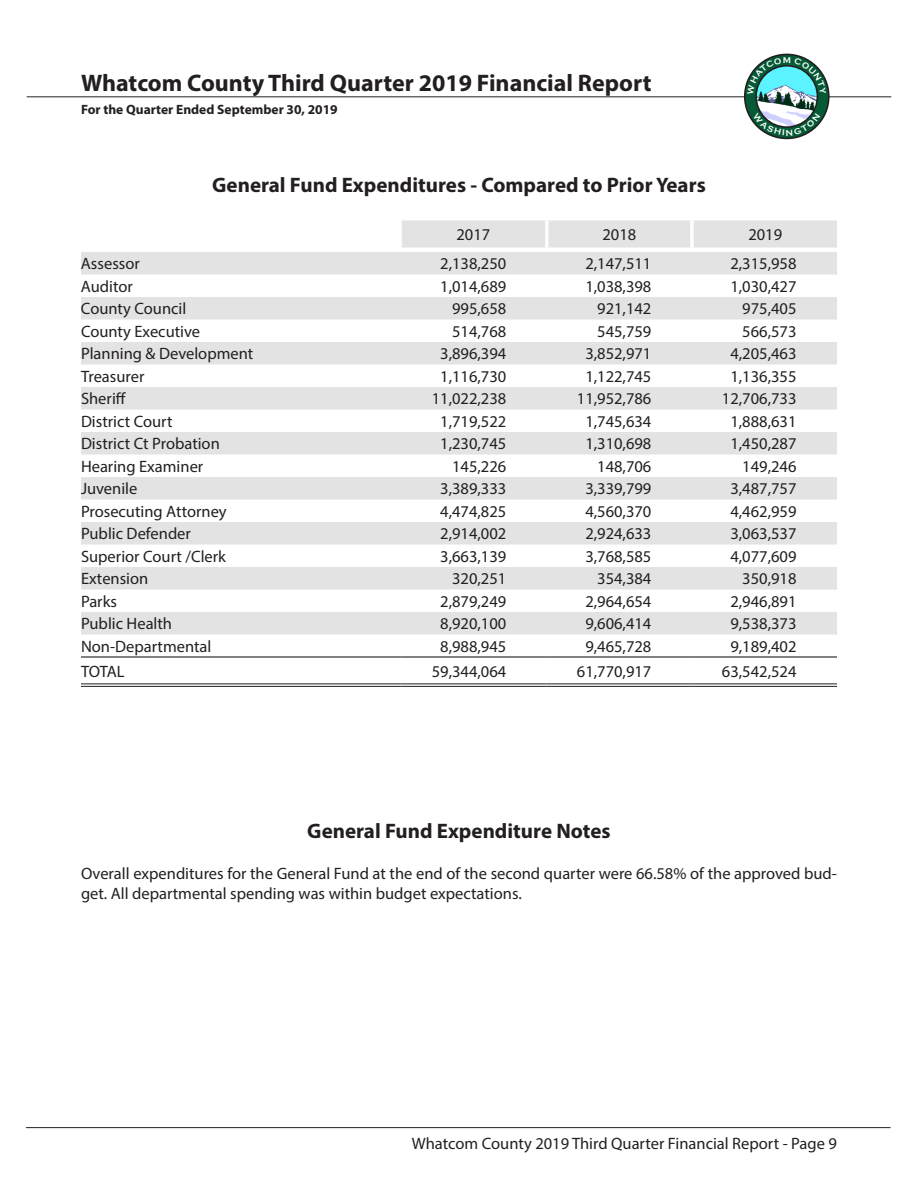
<style>
.page{position:relative;width:918px;height:1188px;background:#fff}
.page>*{position:absolute;margin:0;border:0;box-sizing:border-box;transform-origin:0 0}
.t1{font:700 24px "Myriad Pro";color:#231f20}
.Qtrly_Section_Title{font:700 21px "Myriad Pro";color:#231f20}
.Body_Text1{font:16.5px/19.8px "Myriad Pro";color:#231f20}
.t2{font:700 13.5px "Myriad Pro";color:#231f20}
</style>
<div class="page">
<hr style="left:27px;top:96px;width:864px;height:1px;background:#231f20">
<hr style="left:26px;top:1127px;width:865px;height:1px;background:#231f20">
<svg style="left:745px;top:54px;width:84px;height:84px"></svg>
<div style="left:744px;top:54px;width:86px;height:85px;border:2px solid #231f20;border-radius:50%"></div>
<img style="left:756px;top:66px;width:61px;height:61px;border-radius:31px">
<svg style="left:81px;top:634px;width:756px;height:50px"></svg>
<svg style="left:81px;top:220px;width:756px;height:414px;fill:#e3e3e3"></svg>
<hr style="left:81px;top:656px;width:321px;height:2px;background:#231f20">
<hr style="left:402px;top:656px;width:145px;height:2px;background:#231f20">
<hr style="left:547px;top:656px;width:145px;height:2px;background:#231f20">
<hr style="left:692px;top:656px;width:145px;height:2px;background:#231f20">
<hr style="left:81px;top:684px;width:321px;height:1px;background:#231f20">
<hr style="left:81px;top:686px;width:321px;height:1px;background:#231f20">
<hr style="left:402px;top:684px;width:145px;height:1px;background:#231f20">
<hr style="left:402px;top:686px;width:145px;height:1px;background:#231f20">
<hr style="left:547px;top:684px;width:145px;height:1px;background:#231f20">
<hr style="left:547px;top:686px;width:145px;height:1px;background:#231f20">
<hr style="left:692px;top:684px;width:145px;height:1px;background:#231f20">
<hr style="left:692px;top:686px;width:145px;height:1px;background:#231f20">
<hr style="left:545px;top:220px;width:4px;height:28px;background:#fff">
<hr style="left:690px;top:220px;width:4px;height:28px;background:#f8f8f8">
<svg style="left:747px;top:57px;width:79px;height:38px"></svg>
<svg style="left:753px;top:105px;width:69px;height:35px"></svg>
<h1 class="t1" style="left:81px;top:67px;width:572px">Whatcom County Third Quarter 2019 Financial Report</h1>
<p class="t2" style="left:81px;top:100px;width:258px">For the Quarter Ended September 30, 2019</p>
<p class="Qtrly_Section_Title" style="left:212px;top:171px;width:495px">General Fund Expenditures - Compared to Prior Years</p>
<p class="Body_Text1" style="left:457px;top:224px;width:35px">2017</p>
<p class="Body_Text1" style="left:602px;top:224px;width:35px">2018</p>
<p class="Body_Text1" style="left:748px;top:224px;width:35px">2019</p>
<p class="Body_Text1" style="left:81px;top:254px;width:60px">Assessor</p>
<p class="Body_Text1" style="left:440px;top:254px;width:68px">2,138,250</p>
<p class="Body_Text1" style="left:585px;top:254px;width:68px">2,147,511</p>
<p class="Body_Text1" style="left:730px;top:254px;width:68px">2,315,958</p>
<p class="Body_Text1" style="left:81px;top:276px;width:53px">Auditor</p>
<p class="Body_Text1" style="left:440px;top:276px;width:68px">1,014,689</p>
<p class="Body_Text1" style="left:585px;top:276px;width:68px">1,038,398</p>
<p class="Body_Text1" style="left:730px;top:276px;width:68px">1,030,427</p>
<p class="Body_Text1" style="left:81px;top:299px;width:107px">County Council</p>
<p class="Body_Text1" style="left:452px;top:299px;width:56px">995,658</p>
<p class="Body_Text1" style="left:597px;top:299px;width:56px">921,142</p>
<p class="Body_Text1" style="left:742px;top:299px;width:56px">975,405</p>
<p class="Body_Text1" style="left:81px;top:321px;width:121px">County Executive</p>
<p class="Body_Text1" style="left:452px;top:321px;width:56px">514,768</p>
<p class="Body_Text1" style="left:597px;top:321px;width:56px">545,759</p>
<p class="Body_Text1" style="left:742px;top:321px;width:56px">566,573</p>
<p class="Body_Text1" style="left:81px;top:344px;width:174px">Planning &amp; Development</p>
<p class="Body_Text1" style="left:440px;top:344px;width:68px">3,896,394</p>
<p class="Body_Text1" style="left:585px;top:344px;width:68px">3,852,971</p>
<p class="Body_Text1" style="left:730px;top:344px;width:68px">4,205,463</p>
<p class="Body_Text1" style="left:81px;top:366px;width:65px">Treasurer</p>
<p class="Body_Text1" style="left:440px;top:366px;width:68px">1,116,730</p>
<p class="Body_Text1" style="left:585px;top:366px;width:68px">1,122,745</p>
<p class="Body_Text1" style="left:730px;top:366px;width:68px">1,136,355</p>
<p class="Body_Text1" style="left:81px;top:389px;width:47px">Sheriff</p>
<p class="Body_Text1" style="left:432px;top:389px;width:76px">11,022,238</p>
<p class="Body_Text1" style="left:577px;top:389px;width:76px">11,952,786</p>
<p class="Body_Text1" style="left:722px;top:389px;width:76px">12,706,733</p>
<p class="Body_Text1" style="left:81px;top:411px;width:93px">District Court</p>
<p class="Body_Text1" style="left:440px;top:411px;width:68px">1,719,522</p>
<p class="Body_Text1" style="left:585px;top:411px;width:68px">1,745,634</p>
<p class="Body_Text1" style="left:730px;top:411px;width:68px">1,888,631</p>
<p class="Body_Text1" style="left:81px;top:434px;width:140px">District Ct Probation</p>
<p class="Body_Text1" style="left:440px;top:434px;width:68px">1,230,745</p>
<p class="Body_Text1" style="left:585px;top:434px;width:68px">1,310,698</p>
<p class="Body_Text1" style="left:730px;top:434px;width:68px">1,450,287</p>
<p class="Body_Text1" style="left:81px;top:456px;width:124px">Hearing Examiner</p>
<p class="Body_Text1" style="left:452px;top:456px;width:56px">145,226</p>
<p class="Body_Text1" style="left:597px;top:456px;width:56px">148,706</p>
<p class="Body_Text1" style="left:742px;top:456px;width:56px">149,246</p>
<p class="Body_Text1" style="left:81px;top:479px;width:58px">Juvenile</p>
<p class="Body_Text1" style="left:440px;top:479px;width:68px">3,389,333</p>
<p class="Body_Text1" style="left:585px;top:479px;width:68px">3,339,799</p>
<p class="Body_Text1" style="left:730px;top:479px;width:68px">3,487,757</p>
<p class="Body_Text1" style="left:81px;top:501px;width:147px">Prosecuting Attorney</p>
<p class="Body_Text1" style="left:440px;top:501px;width:68px">4,474,825</p>
<p class="Body_Text1" style="left:585px;top:501px;width:68px">4,560,370</p>
<p class="Body_Text1" style="left:730px;top:501px;width:68px">4,462,959</p>
<p class="Body_Text1" style="left:81px;top:524px;width:111px">Public Defender</p>
<p class="Body_Text1" style="left:440px;top:524px;width:68px">2,914,002</p>
<p class="Body_Text1" style="left:585px;top:524px;width:68px">2,924,633</p>
<p class="Body_Text1" style="left:730px;top:524px;width:68px">3,063,537</p>
<p class="Body_Text1" style="left:81px;top:546px;width:147px">Superior Court /Clerk</p>
<p class="Body_Text1" style="left:440px;top:546px;width:68px">3,663,139</p>
<p class="Body_Text1" style="left:585px;top:546px;width:68px">3,768,585</p>
<p class="Body_Text1" style="left:730px;top:546px;width:68px">4,077,609</p>
<p class="Body_Text1" style="left:81px;top:569px;width:69px">Extension</p>
<p class="Body_Text1" style="left:452px;top:569px;width:56px">320,251</p>
<p class="Body_Text1" style="left:597px;top:569px;width:56px">354,384</p>
<p class="Body_Text1" style="left:742px;top:569px;width:56px">350,918</p>
<p class="Body_Text1" style="left:81px;top:591px;width:38px">Parks</p>
<p class="Body_Text1" style="left:440px;top:591px;width:68px">2,879,249</p>
<p class="Body_Text1" style="left:585px;top:591px;width:68px">2,964,654</p>
<p class="Body_Text1" style="left:730px;top:591px;width:68px">2,946,891</p>
<p class="Body_Text1" style="left:81px;top:614px;width:93px">Public Health</p>
<p class="Body_Text1" style="left:440px;top:614px;width:68px">8,920,100</p>
<p class="Body_Text1" style="left:585px;top:614px;width:68px">9,606,414</p>
<p class="Body_Text1" style="left:730px;top:614px;width:68px">9,538,373</p>
<p class="Body_Text1" style="left:81px;top:636px;width:132px">Non-Departmental</p>
<p class="Body_Text1" style="left:440px;top:636px;width:68px">8,988,945</p>
<p class="Body_Text1" style="left:585px;top:636px;width:68px">9,465,728</p>
<p class="Body_Text1" style="left:730px;top:636px;width:68px">9,189,402</p>
<p class="Body_Text1" style="left:81px;top:661px;width:45px">TOTAL</p>
<p class="Body_Text1" style="left:432px;top:661px;width:76px">59,344,064</p>
<p class="Body_Text1" style="left:577px;top:661px;width:76px">61,770,917</p>
<p class="Body_Text1" style="left:722px;top:661px;width:76px">63,542,524</p>
<p class="Qtrly_Section_Title" style="left:307px;top:817px;width:305px">General Fund Expenditure Notes</p>
<p class="Body_Text1" style="left:81px;top:863px;width:757px">Overall expenditures for the General Fund at the end of the second quarter were 66.58% of the approved bud&shy;get. All departmental spending was within budget expectations.</p>
<p class="Body_Text1" style="left:412px;top:1134px;width:427px">Whatcom County 2019 Third Quarter Financial Report - Page 9</p>
</div>
